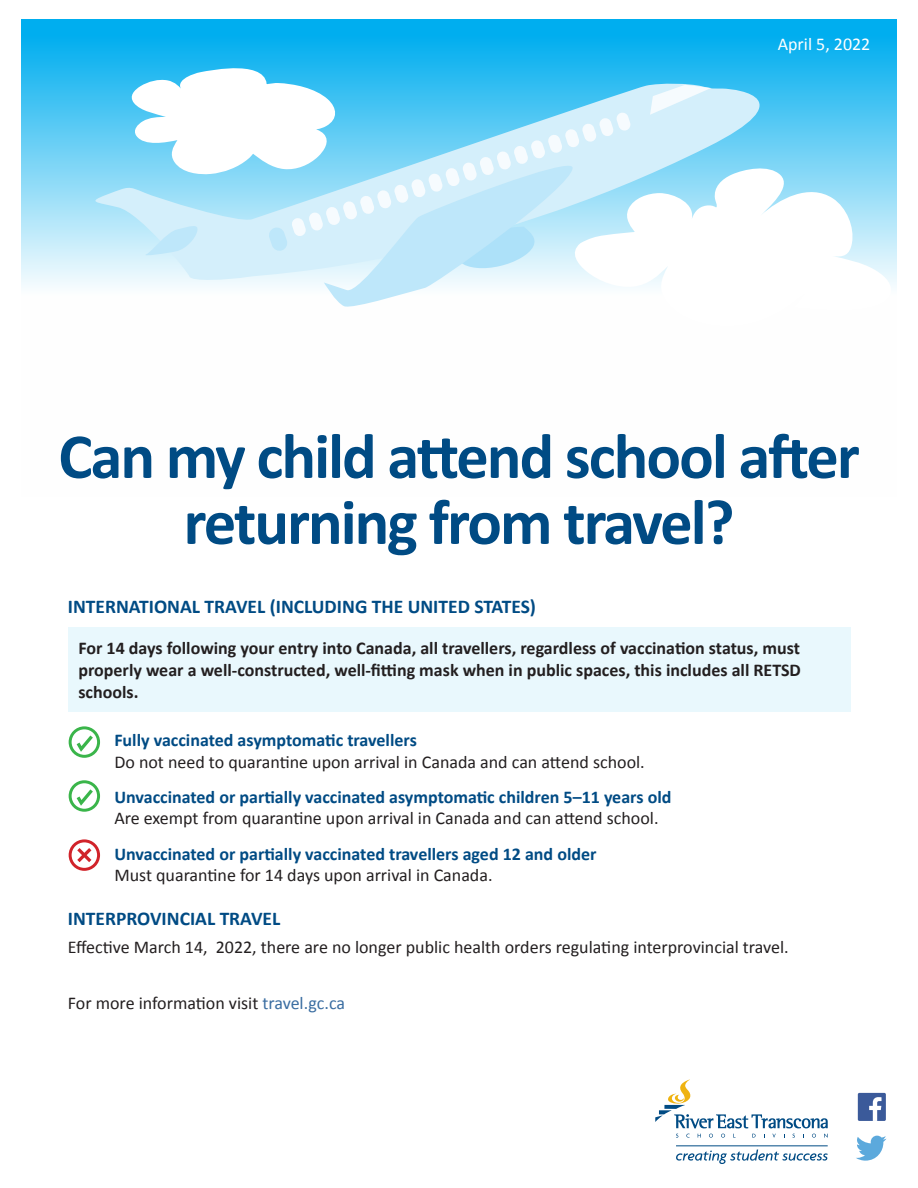
<style>
.page{position:relative;width:918px;height:1188px;background:#fff}
.page>*{position:absolute;margin:0;border:0;box-sizing:border-box;transform-origin:0 0}
.t1{font:700 64.5px/66px "Calibri";letter-spacing:-.03em;color:#004b84;text-align:center}
.t2{font:700 19.5px "Calibri";color:#004b84}
.t3{font:18px "Calibri";color:#231f20}
.t4{font:700 18px/21.6px "Calibri";color:#231f20;text-align:justify}
.t5{font:700 18px "Calibri";color:#004b84}
.t6{font:18px "Calibri";color:#fff}
.s1{color:#3a6da1}
</style>
<div class="page">
<svg style="left:21px;top:19px;width:876px;height:268px;background:#32bdf1"></svg>
<svg style="left:631px;top:164px;width:262px;height:123px"></svg>
<div style="left:69px;top:628px;width:782px;height:84px;background:#e9f8fd"></div>
<svg style="left:709px;top:1134px;width:4px;height:4px"></svg>
<svg style="left:721px;top:1134px;width:4px;height:4px"></svg>
<svg style="left:752px;top:1134px;width:4px;height:4px"></svg>
<svg style="left:812px;top:1134px;width:4px;height:4px"></svg>
<svg style="left:824px;top:1134px;width:4px;height:4px"></svg>
<svg style="left:655px;top:1080px;width:173px;height:48px"></svg>
<svg style="left:676px;top:1150px;width:152px;height:14px"></svg>
<hr style="left:676px;top:1145px;width:152px;height:1px;background:#004b84">
<div style="left:858px;top:1093px;width:28px;height:28px;background:#3b5a9a;border-radius:2px"></div>
<svg style="left:869px;top:1097px;width:13px;height:24px"></svg>
<svg style="left:856px;top:1136px;width:30px;height:25px"></svg>
<svg style="left:86px;top:83px;width:717px;height:199px"></svg>
<svg style="left:650px;top:85px;width:61px;height:30px"></svg>
<svg style="left:128px;top:58px;width:503px;height:249px"></svg>
<svg style="left:70px;top:728px;width:29px;height:28px"></svg>
<div style="left:69px;top:726px;width:31px;height:32px;border:3px solid #3ab54a;border-radius:50%"></div>
<svg style="left:74px;top:732px;width:22px;height:23px"></svg>
<svg style="left:70px;top:782px;width:29px;height:28px"></svg>
<div style="left:69px;top:780px;width:31px;height:32px;border:3px solid #3ab54a;border-radius:50%"></div>
<svg style="left:74px;top:786px;width:22px;height:23px"></svg>
<svg style="left:70px;top:841px;width:29px;height:28px"></svg>
<div style="left:69px;top:839px;width:31px;height:32px;border:3px solid #d1232a;border-radius:50%"></div>
<svg style="left:74px;top:845px;width:21px;height:21px"></svg>
<p class="t6" style="left:778px;top:33px;width:94px">April 5, 2022</p>
<h1 class="t1" style="left:58px;top:420px;width:803px">Can my child attend school after returning from travel?</h1>
<p class="t2" style="left:68px;top:594px;width:470px">INTERNATIONAL TRAVEL (INCLUDING THE UNITED STATES)</p>
<p class="t4" style="left:78px;top:637px;width:724px">For 14 days following your entry into Canada, all travellers, regardless of vaccination status, must properly wear a well-constructed, well-fitting mask when in public spaces, this includes all RETSD schools.</p>
<p class="t5" style="left:114px;top:729px;width:304px">Fully vaccinated asymptomatic travellers</p>
<p class="t3" style="left:114px;top:751px;width:532px">Do not need to quarantine upon arrival in Canada and can attend school.</p>
<p class="t5" style="left:114px;top:786px;width:559px">Unvaccinated or partially vaccinated asymptomatic children 5–11 years old</p>
<p class="t3" style="left:114px;top:807px;width:546px">Are exempt from quarantine upon arrival in Canada and can attend school.</p>
<p class="t5" style="left:114px;top:842px;width:484px">Unvaccinated or partially vaccinated travellers aged 12 and older</p>
<p class="t3" style="left:114px;top:864px;width:380px">Must quarantine for 14 days upon arrival in Canada.</p>
<p class="t2" style="left:68px;top:906px;width:214px">INTERPROVINCIAL TRAVEL</p>
<p class="t3" style="left:68px;top:936px;width:722px">Effective March 14, 2022, there are no longer public health orders regulating interprovincial travel.</p>
<p class="t3" style="left:68px;top:991px;width:279px">For more information visit <span class="s1">travel.gc.ca</span></p>
</div>
